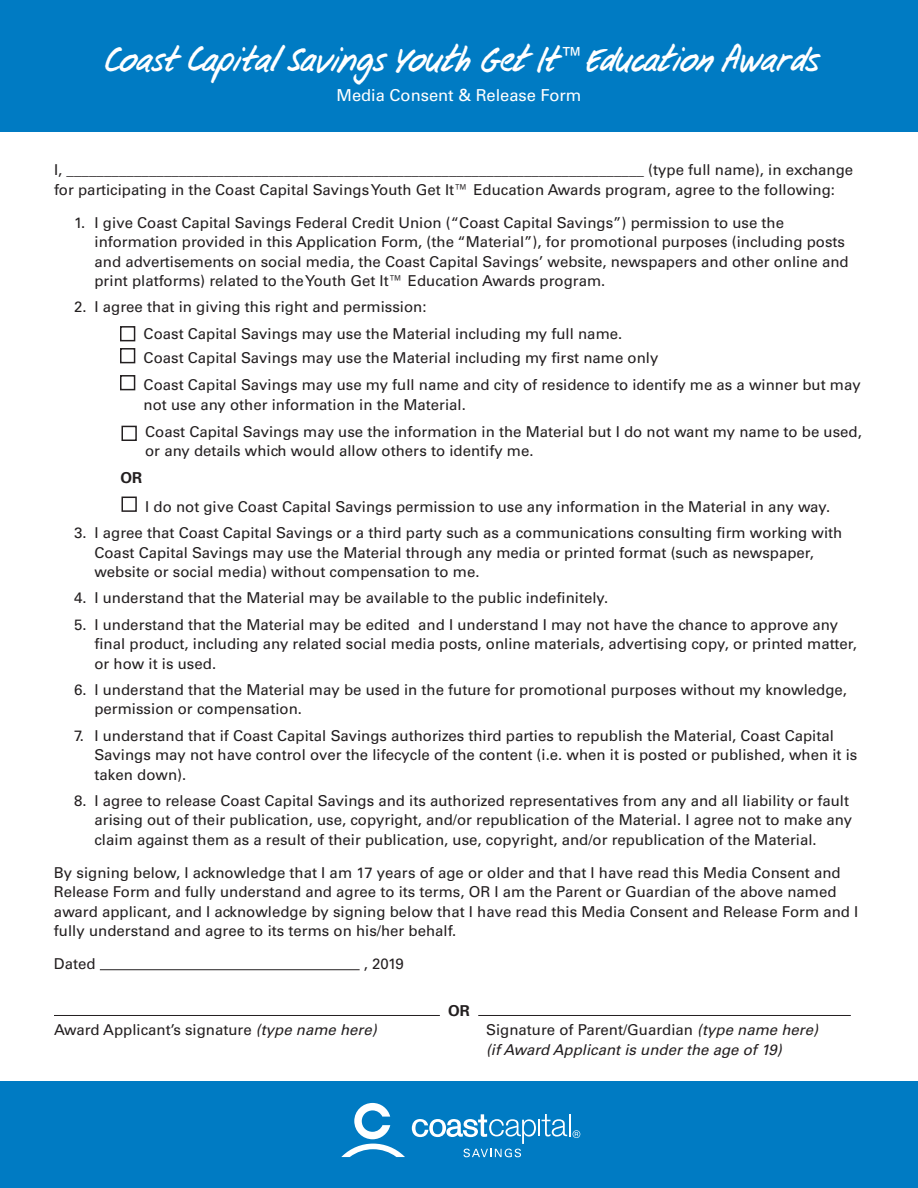
<style>
.page{position:relative;width:918px;height:1188px;background:#fff}
.page>*{position:absolute;margin:0;border:0;box-sizing:border-box;transform-origin:0 0}
.t1{font:33px "Coast User Friendly 4";color:#fff}
.t2{font:16.5px "Univers LT Std";color:#fff}
.t3{font:15px/19.5px "Univers LT Std";color:#231f20}
.t4{font:italic 15px/19.5px "Univers LT Std";color:#231f20}
.t5{font:700 15px "Univers LT Std";color:#231f20}
.s1{font-style:italic}
.s2{font-style:normal}
</style>
<div class="page">
<div style="left:120px;top:326px;width:15px;height:15px;border:2px solid #231f20"></div>
<div style="left:120px;top:348px;width:15px;height:15px;border:2px solid #231f20"></div>
<div style="left:120px;top:375px;width:15px;height:15px;border:2px solid #231f20"></div>
<div style="left:122px;top:426px;width:15px;height:15px;border:2px solid #231f20"></div>
<div style="left:122px;top:497px;width:15px;height:15px;border:2px solid #231f20"></div>
<hr style="left:100px;top:969px;width:260px;height:1px;background:#231f20">
<hr style="left:54px;top:1015px;width:386px;height:1px;background:#231f20">
<hr style="left:478px;top:1015px;width:373px;height:1px;background:#231f20">
<div style="left:0;top:1081px;width:918px;height:107px;background:#007bc3"></div>
<div style="left:0;top:0;width:918px;height:132px;background:#007bc3"></div>
<hr style="left:569px;top:1114px;width:2px;height:22px;background:#fff">
<svg style="left:412px;top:1114px;width:155px;height:43px"></svg>
<svg style="left:341px;top:1103px;width:64px;height:54px"></svg>
<svg style="left:573px;top:1130px;width:7px;height:8px"></svg>
<h1 class="t1" style="left:102px;top:37px;width:716px">Coast Capital Savings Youth Get It™ Education Awards</h1>
<p class="t2" style="left:336px;top:85px;width:247px">Media Consent &amp; Release Form</p>
<p class="t3" style="left:54px;top:160px;width:801px">I, _____________________________________________________________________________ (type full name), in exchange for participating in the Coast Capital Savings Youth Get It™ Education Awards program, agree to the following:</p>
<p class="t3" style="left:95px;top:213px;width:756px;text-indent:-20px">1. I give Coast Capital Savings Federal Credit Union (“Coast Capital Savings”) permission to use the information provided in this Application Form, (the “Material”), for promotional purposes (including posts and advertisements on social media, the Coast Capital Savings’ website, newspapers and other online and print platforms) related to the Youth Get It™ Education Awards program.</p>
<p class="t3" style="left:144px;top:294px;width:480px;line-height:27px;text-indent:-69px">2. I agree that in giving this right and permission:<br>Coast Capital Savings may use the Material including my full name.</p>
<p class="t3" style="left:144px;top:345px;width:719px;line-height:27px">Coast Capital Savings may use the Material including my first name only<br>Coast Capital Savings may use my full name and city of residence to identify me as a winner but may</p>
<p class="t3" style="left:144px;top:391px;width:720px;line-height:27px">not use any other information in the Material.<br>Coast Capital Savings may use the information in the Material but I do not want my name to be used,</p>
<p class="t3" style="left:145px;top:441px;width:390px">or any details which would allow others to identify me.</p>
<p class="t5" style="left:121px;top:469px;width:23px">OR</p>
<p class="t3" style="left:145px;top:497px;width:687px">I do not give Coast Capital Savings permission to use any information in the Material in any way.</p>
<p class="t3" style="left:94px;top:523px;width:749px;text-indent:-20px">3. I agree that Coast Capital Savings or a third party such as a communications consulting firm working with<br>Coast Capital Savings may use the Material through any media or printed format (such as newspaper, website or social media) without compensation to me.</p>
<p class="t3" style="left:74px;top:588px;width:536px">4. I understand that the Material may be available to the public indefinitely.</p>
<p class="t3" style="left:94px;top:615px;width:764px;text-indent:-20px">5. I understand that the Material may be edited and I understand I may not have the chance to approve any final product, including any related social media posts, online materials, advertising copy, or printed matter, or how it is used.</p>
<p class="t3" style="left:94px;top:680px;width:754px;text-indent:-20px">6. I understand that the Material may be used in the future for promotional purposes without my knowledge, permission or compensation.</p>
<p class="t3" style="left:94px;top:726px;width:764px;text-indent:-20px">7. I understand that if Coast Capital Savings authorizes third parties to republish the Material, Coast Capital<br>Savings may not have control over the lifecycle of the content (i.e. when it is posted or published, when it is taken down).</p>
<p class="t3" style="left:94px;top:791px;width:759px;text-indent:-20px">8. I agree to release Coast Capital Savings and its authorized representatives from any and all liability or fault arising out of their publication, use, copyright, and/or republication of the Material. I agree not to make any claim against them as a result of their publication, use, copyright, and/or republication of the Material.</p>
<p class="t3" style="left:54px;top:863px;width:806px">By signing below, I acknowledge that I am 17 years of age or older and that I have read this Media Consent and Release Form and fully understand and agree to its terms, OR I am the Parent or Guardian of the above named award applicant, and I acknowledge by signing below that I have read this Media Consent and Release Form and I fully understand and agree to its terms on his/her behalf.</p>
<p class="t3" style="left:54px;top:954px;width:43px">Dated</p>
<p class="t3" style="left:364px;top:954px;width:41px">, 2019</p>
<p class="t5" style="left:448px;top:1002px;width:23px">OR</p>
<p class="t3" style="left:54px;top:1020px;width:324px">Award Applicant’s signature <span class="s1">(type name here)</span></p>
<p class="t4" style="left:486px;top:1021px;width:334px"><span class="s2">Signature of Parent/Guardian</span> (type name here) (if Award Applicant is under the age of 19)</p>
</div>
